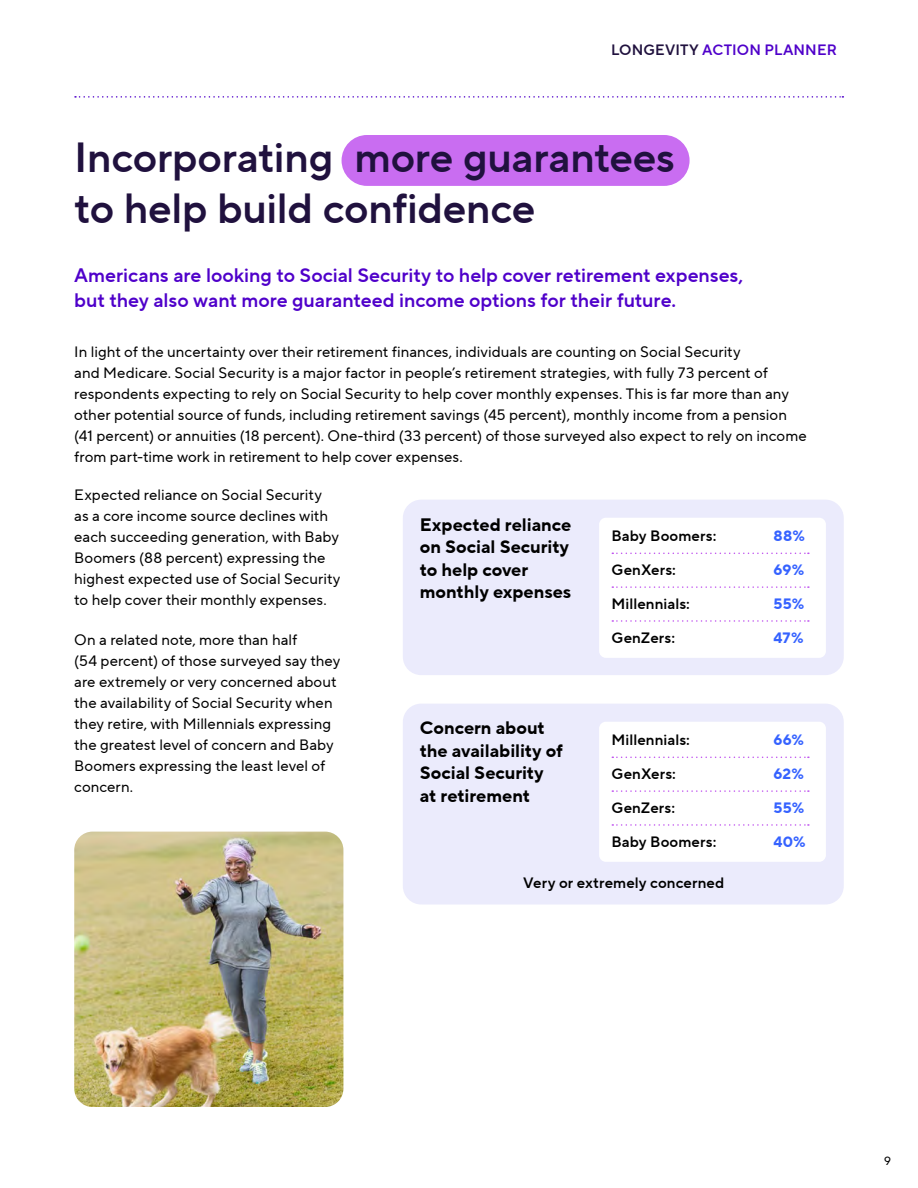
<style>
.page{position:relative;width:918px;height:1188px;background:#fff}
.page>*{position:absolute;margin:0;border:0;box-sizing:border-box;transform-origin:0 0}
.t1{font:42px/51px "TT Norms Pro Dm Bd";letter-spacing:-.005em;color:#20113e}
.t2{font:19.5px/25.5px "TT Norms Pro Dm Bd";letter-spacing:-.005em;color:#4f00ca}
.t3{font:700 18px/22.5px "TT Norms Pro";color:#000}
.t4{font:15px/21px "TT Norms Pro";color:#000}
.t5{font:15px "TT Norms Pro Dm Bd";letter-spacing:.01em;color:#000}
.t6{font:700 15px "TT Norms Pro";letter-spacing:.015em;color:#3562ff}
.t7{font:15px "TT Norms Pro Dm Bd";letter-spacing:.005em;color:#4f00ca}
.t8{font:12px "TT Norms Pro";color:#000}
.s1{color:#20113e}
</style>
<div class="page">
<div style="left:342px;top:135px;width:348px;height:51px;background:#c96df1;border-radius:25px"></div>
<div style="left:403px;top:500px;width:441px;height:175px;background:#ebebfc;border-radius:18px"></div>
<div style="left:599px;top:518px;width:227px;height:140px;background:#fff;border-radius:7px"></div>
<svg style="left:612px;top:553px;width:197px;height:1px"></svg>
<svg style="left:612px;top:586px;width:197px;height:2px"></svg>
<svg style="left:612px;top:620px;width:197px;height:2px"></svg>
<div style="left:403px;top:704px;width:441px;height:200px;background:#ebebfc;border-radius:18px"></div>
<div style="left:599px;top:722px;width:227px;height:140px;background:#fff;border-radius:7px"></div>
<svg style="left:612px;top:757px;width:197px;height:1px"></svg>
<svg style="left:612px;top:790px;width:197px;height:2px"></svg>
<svg style="left:612px;top:824px;width:197px;height:2px"></svg>
<svg style="left:75px;top:96px;width:768px;height:2px"></svg>
<img style="left:74px;top:832px;width:269px;height:275px">
<p class="t7" style="left:611px;top:39px;width:227px"><span class="s1">LONGEVITY</span> ACTION PLANNER</p>
<h2 class="t1" style="left:74px;top:131px;width:602px">Incorporating more guarantees to help build confidence</h2>
<p class="t2" style="left:74px;top:262px;width:670px">Americans are looking to Social Security to help cover retirement expenses, but they also want more guaranteed income options for their future.</p>
<p class="t4" style="left:74px;top:341px;width:734px">In light of the uncertainty over their retirement finances, individuals are counting on Social Security<br>and Medicare. Social Security is a major factor in people’s retirement strategies, with fully 73 percent of respondents expecting to rely on Social Security to help cover monthly expenses. This is far more than any other potential source of funds, including retirement savings (45 percent), monthly income from a pension (41 percent) or annuities (18 percent). One-third (33 percent) of those surveyed also expect to rely on income from part-time work in retirement to help cover expenses.</p>
<p class="t4" style="left:74px;top:484px;width:268px">Expected reliance on Social Security<br>as a core income source declines with each succeeding generation, with Baby Boomers (88 percent) expressing the highest expected use of Social Security to help cover their monthly expenses.</p>
<p class="t4" style="left:74px;top:629px;width:268px">On a related note, more than half<br>(54 percent) of those surveyed say they are extremely or very concerned about the availability of Social Security when they retire, with Millennials expressing the greatest level of concern and Baby Boomers expressing the least level of concern.</p>
<h3 class="t3" style="left:420px;top:513px;width:153px">Expected reliance on Social Security to help cover monthly expenses</h3>
<p class="t5" style="left:612px;top:525px;width:106px">Baby Boomers:</p>
<p class="t6" style="left:774px;top:525px;width:33px">88%</p>
<p class="t5" style="left:612px;top:559px;width:66px">GenXers:</p>
<p class="t6" style="left:774px;top:559px;width:32px">69%</p>
<p class="t5" style="left:612px;top:593px;width:80px">Millennials:</p>
<p class="t6" style="left:774px;top:593px;width:32px">55%</p>
<p class="t5" style="left:612px;top:626px;width:65px">GenZers:</p>
<p class="t6" style="left:774px;top:626px;width:32px">47%</p>
<h3 class="t3" style="left:420px;top:717px;width:145px">Concern about the availability of<br>Social Security at retirement</h3>
<p class="t5" style="left:612px;top:729px;width:80px">Millennials:</p>
<p class="t6" style="left:774px;top:729px;width:32px">66%</p>
<p class="t5" style="left:612px;top:763px;width:66px">GenXers:</p>
<p class="t6" style="left:774px;top:763px;width:32px">62%</p>
<p class="t5" style="left:612px;top:797px;width:65px">GenZers:</p>
<p class="t6" style="left:774px;top:797px;width:32px">55%</p>
<p class="t5" style="left:612px;top:830px;width:106px">Baby Boomers:</p>
<p class="t6" style="left:774px;top:830px;width:34px">40%</p>
<p class="t5" style="left:523px;top:871px;width:202px">Very or extremely concerned</p>
<p class="t8" style="left:884px;top:1153px;width:8px">9</p>
</div>
